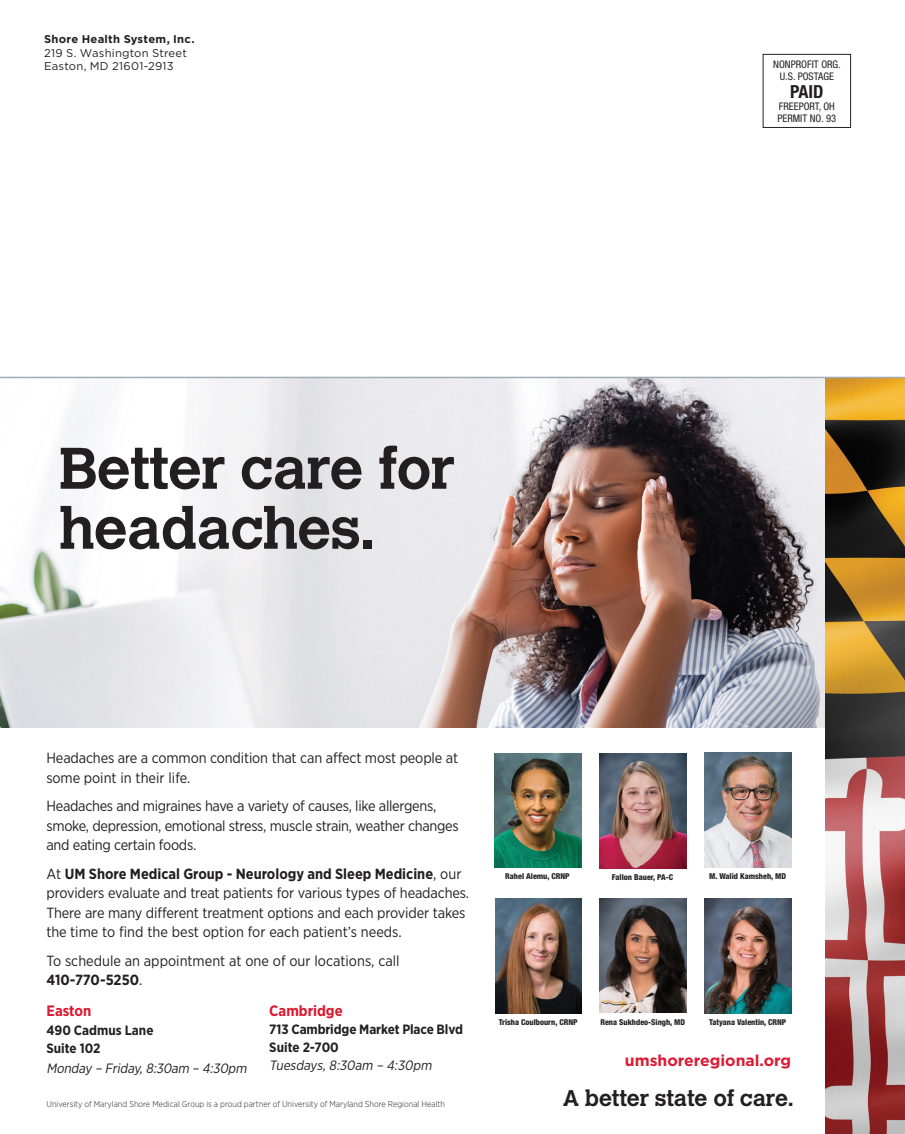
<style>
.page{position:relative;width:905px;height:1134px;background:#fff}
.page>*{position:absolute;margin:0;border:0;box-sizing:border-box;transform-origin:0 0}
.t1{font:700 58.05px/60px "Calvert MT Std";letter-spacing:-.015em;color:#231f20}
.t2{font:700 22.5px "Calvert MT Std";letter-spacing:-.01em;color:#231f20}
.t3{font:700 condensed 18px "Helvetica Neue LT Std";color:#231f20}
.t4{font:700 15.75px "Gotham";color:#da1a32}
.t5{font:700 15px "Gotham Narrow";color:#da1a32}
.t6{font:14.7px/19.5px "Gotham Narrow";letter-spacing:-.01em;color:#231f20}
.t7{font:700 13.5px/18px "Gotham Narrow";letter-spacing:-.01em;color:#231f20}
.t8{font:italic 13.5px "Gotham Narrow";color:#231f20}
.t9{font:11.25px/13.5px "Gotham";letter-spacing:.02em;color:#231f20}
.t10{font:700 11.25px "Gotham";letter-spacing:.025em;color:#231f20}
.t11{font:condensed 10.5px/12px "Helvetica Neue LT Std";color:#231f20;text-align:center}
.t12{font:300 8.55px "Gotham Narrow";color:#231f20}
.t13{font:800 condensed 8.1px "Helvetica Neue LT Std";color:#231f20}
.s1{font-weight:700}
</style>
<div class="page">
<div style="left:762px;top:54px;width:88px;height:74px;border:1px solid #231f20"></div>
<img style="left:0;top:378px;width:825px;height:350px">
<img style="left:494px;top:753px;width:87px;height:115px">
<img style="left:599px;top:754px;width:87px;height:114px">
<img style="left:704px;top:753px;width:87px;height:114px">
<img style="left:495px;top:899px;width:86px;height:114px">
<img style="left:599px;top:898px;width:87px;height:115px">
<img style="left:704px;top:899px;width:87px;height:114px">
<img style="left:825px;top:378px;width:79px;height:756px">
<hr style="left:0;top:377px;width:904px;height:1px;background:#a2acb4">
<p class="t10" style="left:44px;top:32px;width:152px">Shore Health System, Inc.</p>
<p class="t9" style="left:44px;top:46px;width:144px">219 S. Washington Street<br>Easton, MD 21601-2913</p>
<p class="t11" style="left:773px;top:58px;width:69px">NONPROFIT ORG.<br>U.S. POSTAGE</p>
<p class="t3" style="left:790px;top:80px;width:35px">PAID</p>
<p class="t11" style="left:777px;top:100px;width:60px;text-align:left">FREEPORT, OH<br>PERMIT NO. 93</p>
<h1 class="t1" style="left:59px;top:437px;width:397px">Better care for headaches.</h1>
<p class="t6" style="left:46px;top:748px;width:413px">Headaches are a common condition that can affect most people at some point in their life.</p>
<p class="t6" style="left:46px;top:796px;width:414px">Headaches and migraines have a variety of causes, like allergens, smoke, depression, emotional stress, muscle strain, weather changes and eating certain foods.</p>
<p class="t6" style="left:46px;top:864px;width:424px">At <span class="s1">UM Shore Medical Group - Neurology and Sleep Medicine</span>, our providers evaluate and treat patients for various types of headaches.<br>There are many different treatment options and each provider takes the time to find the best option for each patient’s needs.</p>
<p class="t6" style="left:46px;top:951px;width:354px">To schedule an appointment at one of our locations, call<br><span class="s1">410-770-5250</span>.</p>
<p class="t5" style="left:269px;top:1001px;width:75px">Cambridge</p>
<p class="t7" style="left:269px;top:1021px;width:195px">713 Cambridge Market Place Blvd<br>Suite 2-700</p>
<p class="t8" style="left:269px;top:1057px;width:167px">Tuesdays,8:30am – 4:30pm</p>
<p class="t5" style="left:46px;top:1001px;width:46px">Easton</p>
<p class="t7" style="left:46px;top:1021px;width:109px">490 Cadmus Lane<br>Suite 102</p>
<p class="t8" style="left:46px;top:1059px;width:204px">Monday – Friday,8:30am – 4:30pm</p>
<p class="t12" style="left:46px;top:1099px;width:400px">University of Maryland Shore Medical Group is a proud partner of University of Maryland Shore Regional Health</p>
<p class="t13" style="left:505px;top:871px;width:66px">Rahel Alemu, CRNP</p>
<p class="t13" style="left:611px;top:872px;width:63px">Fallon Bauer, PA-C</p>
<p class="t13" style="left:709px;top:871px;width:78px">M. Walid Kamsheh, MD</p>
<p class="t13" style="left:498px;top:1017px;width:80px">Trisha Coulbourn, CRNP</p>
<p class="t13" style="left:600px;top:1017px;width:86px">Rena Sukhdeo-Singh, MD</p>
<p class="t13" style="left:709px;top:1017px;width:79px">Tatyana Valentin, CRNP</p>
<p class="t4" style="left:625px;top:1050px;width:168px">umshoreregional.org</p>
<h2 class="t2" style="left:563px;top:1084px;width:232px">A better state of care.</h2>
</div>
